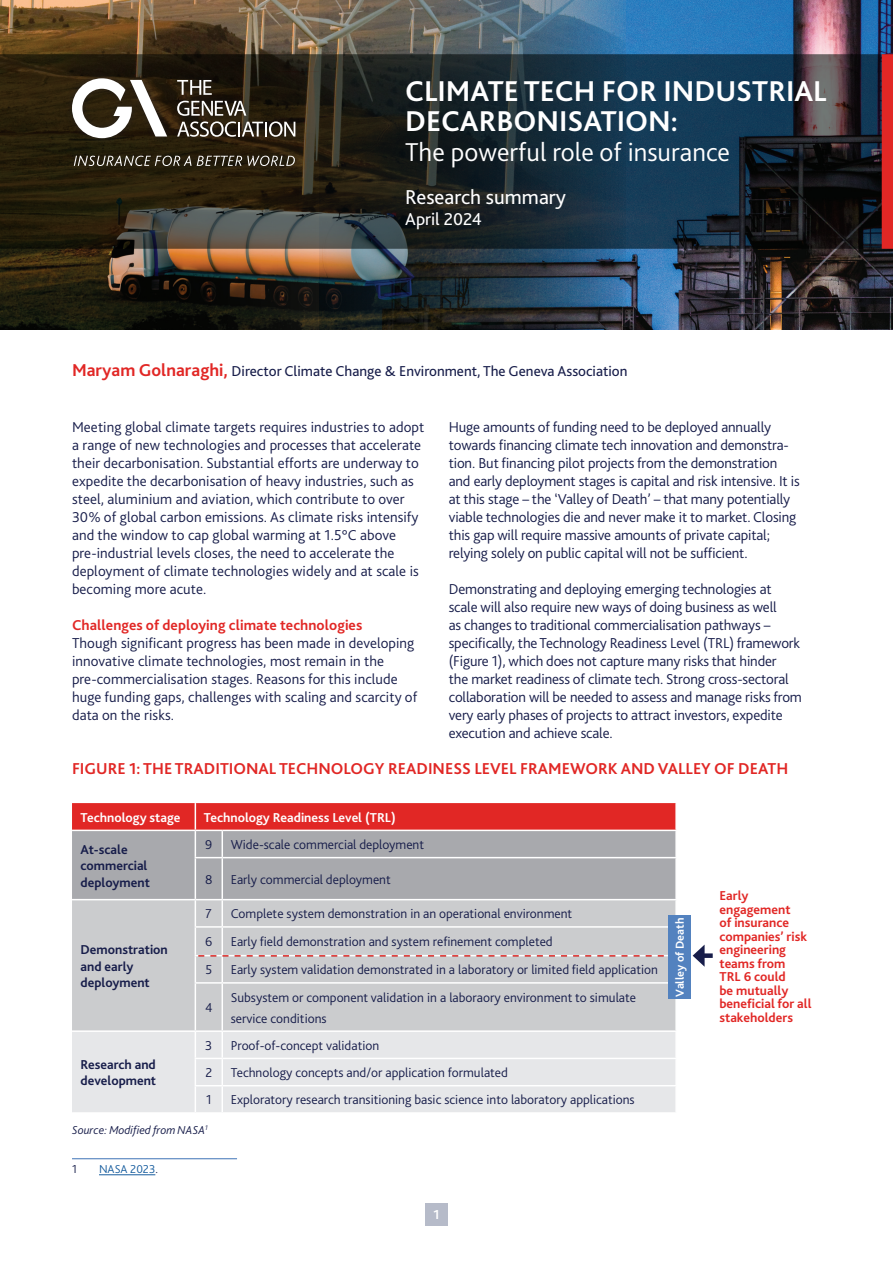
<style>
.page{position:relative;width:893px;height:1263px;background:#fff}
.page>*{position:absolute;margin:0;border:0;box-sizing:border-box;transform-origin:0 0}
.t1{font:700 30px/30px "Bliss 2";color:#fff}
.t2{font:300 27px "Bliss 2";color:#fff}
.t3{font:21px "Bliss 2";color:#fff}
.t4{font:18px "Bliss 2";color:#fff}
.t5{font:700 16.5px "Bliss 2";color:#e12725}
.t6{font:300 15px/18px "Bliss 2";letter-spacing:-.01em;color:#171d4a}
.t7{font:15px "Bliss 2";color:#171d4a}
.t8{font:700 15px "Bliss 2";letter-spacing:.005em;color:#e12725}
.t9{font:300 13.5px/21px "Bliss 2";color:#171d4a}
.t10{font:700 13.5px/13.5px "Bliss 2";color:#e12725}
.t11{font:700 13.5px/16.5px "Bliss 2";color:#171d4a}
.t12{font:700 13.5px "Bliss 2";color:#fff}
.t13{font:italic 300 12px "Bliss 2";color:#171d4a}
.t14{font:700 12px "Bliss 2";color:#fff}
.t15{font:300 12px "Bliss 2";color:#175d9e}
.t16{font:300 12px "Bliss 2";color:#171d4a}
.s1{font-weight:700;font-size:18px;color:#e12725}
.s2{color:#171d4a}
</style>
<div class="page">
<div style="left:425px;top:1203px;width:23px;height:22px;background:#b6bbc9"></div>
<img style="left:626px;top:0;width:267px;height:330px">
<img style="left:0;top:0;width:626px;height:330px">
<hr style="left:72px;top:1158px;width:165px;height:1px;background:#5382bf">
<hr style="left:99px;top:1174px;width:56px;height:1px;background:#175d9e">
<svg style="left:0;top:54px;width:882px;height:195px;background:#202a2e"></svg>
<div style="left:882px;top:54px;width:11px;height:195px;background:#e12725"></div>
<div style="left:65px;top:71px;width:238px;height:103px;background:#231f20;opacity:.75"></div>
<svg style="left:177px;top:80px;width:35px;height:15px"></svg>
<svg style="left:177px;top:101px;width:118px;height:36px;background:#564f45"></svg>
<svg style="left:72px;top:78px;width:95px;height:60px"></svg>
<svg style="left:74px;top:156px;width:221px;height:10px;background:#5c564a"></svg>
<div style="left:72px;top:982px;width:603px;height:48px;background:#cbccce"></div>
<div style="left:72px;top:1032px;width:603px;height:80px;background:#e6e7e9"></div>
<hr style="left:195px;top:982px;width:27px;height:2px;background:#fff">
<hr style="left:195px;top:984px;width:1px;height:46px;background:#fff">
<hr style="left:222px;top:982px;width:455px;height:2px;background:#fff">
<hr style="left:222px;top:984px;width:1px;height:46px;background:#fff">
<hr style="left:222px;top:1058px;width:455px;height:1px;background:#fff">
<hr style="left:222px;top:1085px;width:455px;height:1px;background:#fff">
<svg style="left:195px;top:1032px;width:28px;height:80px;background:#e9e9eb"></svg>
<svg style="left:72px;top:803px;width:604px;height:179px;background:#c3a7a9"></svg>
<div style="left:668px;top:915px;width:23px;height:84px;background:#5382bf"></div>
<div style="left:700px;top:953px;width:13px;height:5px;background:#171d4a"></div>
<svg style="left:693px;top:944px;width:12px;height:23px"></svg>
<h1 class="t1" style="left:405px;top:76px;width:423px">CLIMATE TECH FOR INDUSTRIAL<br>DECARBONISATION:</h1>
<h2 class="t2" style="left:405px;top:135px;width:326px">The powerful role of insurance</h2>
<h3 class="t3" style="left:405px;top:184px;width:162px">Research summary</h3>
<p class="t4" style="left:405px;top:208px;width:78px">April 2024</p>
<p class="t7" style="left:72px;top:362px;width:557px"><span class="s1">Maryam Golnaraghi,</span> Director Climate Change &amp; Environment, The Geneva Association</p>
<p class="t6" style="left:449px;top:418px;width:353px">Huge amounts of funding need to be deployed annually towards financing climate tech innovation and demonstra&shy;tion. But financing pilot projects from the demonstration and early deployment stages is capital and risk intensive. It is at this stage – the ‘Valley of Death’ – that many potentially viable technologies die and never make it to market. Closing this gap will require massive amounts of private capital; relying solely on public capital will not be sufficient.</p>
<p class="t6" style="left:449px;top:580px;width:355px">Demonstrating and deploying emerging technologies at scale will also require new ways of doing business as well<br>as changes to traditional commercialisation pathways – specifically, the Technology Readiness Level (TRL) framework (Figure 1), which does not capture many risks that hinder<br>the market readiness of climate tech. Strong cross-sectoral collaboration will be needed to assess and manage risks from very early phases of projects to attract investors, expedite execution and achieve scale.</p>
<p class="t5" style="left:72px;top:758px;width:718px">FIGURE 1: THE TRADITIONAL TECHNOLOGY READINESS LEVEL FRAMEWORK AND VALLEY OF DEATH</p>
<p class="t6" style="left:72px;top:418px;width:354px">Meeting global climate targets requires industries to adopt a range of new technologies and processes that accelerate their decarbonisation. Substantial efforts are underway to expedite the decarbonisation of heavy industries, such as steel, aluminium and aviation, which contribute to over 30% of global carbon emissions. As climate risks intensify and the window to cap global warming at 1.5°C above pre-industrial levels closes, the need to accelerate the deployment of climate technologies widely and at scale is becoming more acute.</p>
<p class="t8" style="left:72px;top:616px;width:292px">Challenges of deploying climate technologies</p>
<p class="t6" style="left:72px;top:634px;width:347px">Though significant progress has been made in developing innovative climate technologies, most remain in the pre-commercialisation stages. Reasons for this include huge funding gaps, challenges with scaling and scarcity of data on the risks.</p>
<p class="t12" style="left:81px;top:809px;width:102px">Technology stage</p>
<p class="t12" style="left:204px;top:809px;width:193px">Technology Readiness Level (TRL)</p>
<p class="t11" style="left:81px;top:841px;width:71px">At-scale commercial deployment</p>
<p class="t9" style="left:205px;top:834px;width:9px">9</p>
<p class="t9" style="left:231px;top:834px;width:195px">Wide-scale commercial deployment</p>
<p class="t9" style="left:205px;top:869px;width:9px">8</p>
<p class="t9" style="left:231px;top:869px;width:161px">Early commercial deployment</p>
<p class="t11" style="left:81px;top:941px;width:89px">Demonstration and early deployment</p>
<p class="t11" style="left:81px;top:1056px;width:77px">Research and development</p>
<p class="t9" style="left:206px;top:903px;width:8px">7</p>
<p class="t9" style="left:231px;top:903px;width:343px">Complete system demonstration in an operational environment</p>
<p class="t9" style="left:205px;top:931px;width:9px">6</p>
<p class="t9" style="left:231px;top:931px;width:323px">Early field demonstration and system refinement completed</p>
<p class="t9" style="left:205px;top:959px;width:8px">5</p>
<p class="t9" style="left:231px;top:959px;width:429px">Early system validation demonstrated in a laboratory or limited field application</p>
<p class="t9" style="left:205px;top:997px;width:9px">4</p>
<p class="t9" style="left:231px;top:986px;width:407px">Subsystem or component validation in a laboraory environment to simulate service conditions</p>
<p class="t9" style="left:205px;top:1035px;width:9px">3</p>
<p class="t9" style="left:231px;top:1035px;width:150px">Proof-of-concept validation</p>
<p class="t9" style="left:205px;top:1062px;width:8px">2</p>
<p class="t9" style="left:231px;top:1062px;width:279px">Technology concepts and/or application formulated</p>
<p class="t9" style="left:206px;top:1089px;width:7px">1</p>
<p class="t9" style="left:231px;top:1089px;width:405px">Exploratory research transitioning basic science into laboratory applications</p>
<p class="t13" style="left:72px;top:1123px;width:137px">Source: Modified from NASA<sup>1</sup></p>
<p class="t16" style="left:72px;top:1161px;width:6px">1</p>
<p class="t15" style="left:99px;top:1161px;width:60px">NASA 2023<span class="s2">.</span></p>
<p class="t12" style="left:434px;top:1206px;width:8px">1</p>
<p class="t14" style="left:672px;top:997px;width:81px;rotate:-90deg">Valley of Death</p>
<p class="t10" style="left:719px;top:889px;width:94px">Early engagement<br>of insurance companies’ risk engineering teams from<br>TRL 6 could<br>be mutually beneficial for all stakeholders</p>
</div>
